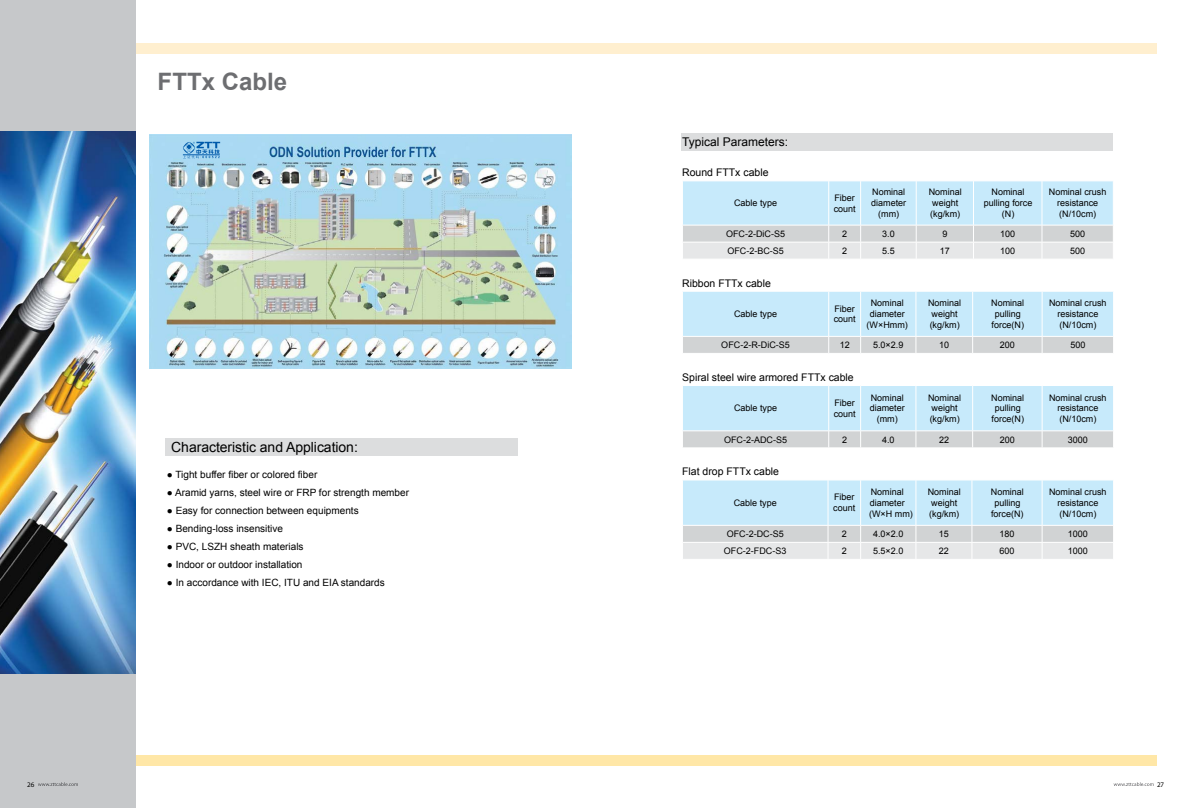
<style>
.page{position:relative;width:1191px;height:808px;background:#fff}
.page>*{position:absolute;margin:0;border:0;box-sizing:border-box;transform-origin:0 0}
.t1{font:700 24px "Arial";color:#6d6e71}
.t2{font:14px "Arial";letter-spacing:-.005em;color:#000}
.t3{font:12px "Arial";color:#000}
.t4{font:10.5px "Arial";color:#000}
.t5{font:10px "Arial";color:#000}
.t6{font:9px/10.8px "Arial";color:#000;text-align:center}
.t7{font:7px "Myriad Pro";color:#000}
</style>
<div class="page">
<svg style="left:1113px;top:782px;width:40px;height:4px"></svg>
<div style="left:136px;top:44px;width:1020px;height:10px;background:#ffefcf"></div>
<div style="left:136px;top:755px;width:1020px;height:11px;background:#ffe7a7"></div>
<div style="left:0;top:0;width:136px;height:808px;background:#c6c8ca"></div>
<img style="left:0;top:132px;width:135px;height:542px">
<div style="left:165px;top:438px;width:353px;height:18px;background:#dcddde"></div>
<img style="left:149px;top:134px;width:422px;height:235px">
<svg style="left:183px;top:142px;width:37px;height:17px"></svg>
<div style="left:680px;top:134px;width:432px;height:17px;background:#dcddde"></div>
<svg style="left:683px;top:181px;width:430px;height:78px;background:#d1e5ef"></svg>
<hr style="left:860px;top:181px;width:56px;height:1px;background:#fff">
<hr style="left:860px;top:181px;width:1px;height:44px;background:#fff">
<hr style="left:916px;top:181px;width:57px;height:1px;background:#fff">
<hr style="left:916px;top:181px;width:1px;height:44px;background:#fff">
<hr style="left:973px;top:181px;width:69px;height:1px;background:#fff">
<hr style="left:973px;top:181px;width:1px;height:44px;background:#fff">
<hr style="left:1041px;top:181px;width:1px;height:44px;background:#fff">
<hr style="left:860px;top:225px;width:56px;height:1px;background:#fff">
<hr style="left:916px;top:225px;width:57px;height:1px;background:#fff">
<hr style="left:973px;top:225px;width:69px;height:1px;background:#fff">
<svg style="left:683px;top:291px;width:430px;height:62px;background:#cbe4f1"></svg>
<hr style="left:916px;top:291px;width:56px;height:1px;background:#fff">
<hr style="left:915px;top:291px;width:1px;height:45px;background:#fff">
<hr style="left:972px;top:291px;width:70px;height:1px;background:#fff">
<hr style="left:972px;top:291px;width:1px;height:45px;background:#fff">
<hr style="left:1041px;top:291px;width:1px;height:45px;background:#fff">
<hr style="left:916px;top:336px;width:56px;height:1px;background:#fff">
<hr style="left:972px;top:336px;width:70px;height:1px;background:#fff">
<svg style="left:683px;top:386px;width:430px;height:62px;background:#cbe4f1"></svg>
<svg style="left:683px;top:480px;width:430px;height:79px;background:#d1e5ef"></svg>
<hr style="left:916px;top:480px;width:56px;height:1px;background:#fff">
<hr style="left:915px;top:480px;width:1px;height:45px;background:#fff">
<hr style="left:972px;top:480px;width:70px;height:1px;background:#fff">
<hr style="left:971px;top:480px;width:1px;height:45px;background:#fff">
<hr style="left:1041px;top:480px;width:1px;height:45px;background:#fff">
<hr style="left:916px;top:525px;width:56px;height:1px;background:#fff">
<hr style="left:972px;top:525px;width:70px;height:1px;background:#fff">
<h1 class="t1" style="left:158px;top:65px;width:131px">FTTx Cable</h1>
<h2 class="t2" style="left:171px;top:437px;width:188px">Characteristic and Application:</h2>
<p class="t5" style="left:167px;top:468px;width:152px">● Tight buffer fiber or colored fiber</p>
<p class="t5" style="left:167px;top:486px;width:244px">● Aramid yarns, steel wire or FRP for strength member</p>
<p class="t5" style="left:167px;top:504px;width:193px">● Easy for connection between equipments</p>
<p class="t5" style="left:167px;top:522px;width:118px">● Bending-loss insensitive</p>
<p class="t5" style="left:167px;top:540px;width:138px">● PVC, LSZH sheath materials</p>
<p class="t5" style="left:167px;top:558px;width:137px">● Indoor or outdoor installation</p>
<p class="t5" style="left:167px;top:576px;width:219px">● In accordance with IEC, ITU and EIA standards</p>
<h3 class="t3" style="left:682px;top:134px;width:108px">Typical Parameters:</h3>
<p class="t4" style="left:682px;top:166px;width:88px">Round FTTx cable</p>
<p class="t6" style="left:734px;top:198px;width:45px">Cable type</p>
<p class="t6" style="left:833px;top:192px;width:24px;text-align:left">Fiber count</p>
<p class="t6" style="left:871px;top:187px;width:37px">Nominal diameter (mm)</p>
<p class="t6" style="left:928px;top:187px;width:35px;text-align:left">Nominal weight (kg/km)</p>
<p class="t6" style="left:983px;top:187px;width:50px">Nominal pulling force (N)</p>
<p class="t6" style="left:1049px;top:187px;width:59px">Nominal crush resistance (N/10cm)</p>
<p class="t6" style="left:726px;top:228px;width:60px">OFC-2-DiC-S5</p>
<p class="t6" style="left:842px;top:228px;width:7px">2</p>
<p class="t6" style="left:882px;top:228px;width:14px">3.0</p>
<p class="t6" style="left:942px;top:228px;width:7px">9</p>
<p class="t6" style="left:1000px;top:228px;width:17px">100</p>
<p class="t6" style="left:1070px;top:228px;width:17px">500</p>
<p class="t6" style="left:727px;top:245px;width:58px">OFC-2-BC-S5</p>
<p class="t6" style="left:842px;top:245px;width:7px">2</p>
<p class="t6" style="left:882px;top:245px;width:14px">5.5</p>
<p class="t6" style="left:940px;top:245px;width:12px">17</p>
<p class="t6" style="left:1000px;top:245px;width:17px">100</p>
<p class="t6" style="left:1070px;top:245px;width:17px">500</p>
<p class="t4" style="left:682px;top:276px;width:90px">Ribbon FTTx cable</p>
<p class="t6" style="left:734px;top:309px;width:45px">Cable type</p>
<p class="t6" style="left:833px;top:303px;width:24px;text-align:left">Fiber count</p>
<p class="t6" style="left:866px;top:298px;width:43px">Nominal diameter (W×Hmm)</p>
<p class="t6" style="left:928px;top:298px;width:35px;text-align:left">Nominal weight (kg/km)</p>
<p class="t6" style="left:991px;top:298px;width:35px">Nominal pulling force(N)</p>
<p class="t6" style="left:1049px;top:298px;width:59px">Nominal crush resistance (N/10cm)</p>
<p class="t6" style="left:721px;top:340px;width:70px">OFC-2-R-DiC-S5</p>
<p class="t6" style="left:839px;top:340px;width:12px">12</p>
<p class="t6" style="left:873px;top:340px;width:32px">5.0×2.9</p>
<p class="t6" style="left:939px;top:340px;width:12px">10</p>
<p class="t6" style="left:999px;top:340px;width:17px">200</p>
<p class="t6" style="left:1070px;top:340px;width:17px">500</p>
<p class="t4" style="left:682px;top:370px;width:173px">Spiral steel wire armored FTTx cable</p>
<p class="t6" style="left:734px;top:403px;width:45px">Cable type</p>
<p class="t6" style="left:833px;top:397px;width:24px;text-align:left">Fiber count</p>
<p class="t6" style="left:869px;top:392px;width:37px">Nominal diameter (mm)</p>
<p class="t6" style="left:928px;top:392px;width:35px;text-align:left">Nominal weight (kg/km)</p>
<p class="t6" style="left:991px;top:392px;width:35px">Nominal pulling force(N)</p>
<p class="t6" style="left:1049px;top:392px;width:59px">Nominal crush resistance (N/10cm)</p>
<p class="t6" style="left:724px;top:434px;width:64px">OFC-2-ADC-S5</p>
<p class="t6" style="left:842px;top:434px;width:7px">2</p>
<p class="t6" style="left:882px;top:434px;width:14px">4.0</p>
<p class="t6" style="left:939px;top:434px;width:12px">22</p>
<p class="t6" style="left:999px;top:434px;width:17px">200</p>
<p class="t6" style="left:1067px;top:434px;width:22px">3000</p>
<p class="t4" style="left:682px;top:465px;width:98px">Flat drop FTTx cable</p>
<p class="t6" style="left:733px;top:497px;width:45px">Cable type</p>
<p class="t6" style="left:833px;top:492px;width:24px;text-align:left">Fiber count</p>
<p class="t6" style="left:869px;top:487px;width:45px;text-align:left">Nominal diameter (W×H mm)</p>
<p class="t6" style="left:927px;top:487px;width:35px;text-align:left">Nominal weight (kg/km)</p>
<p class="t6" style="left:991px;top:487px;width:35px">Nominal pulling force(N)</p>
<p class="t6" style="left:1049px;top:487px;width:59px">Nominal crush resistance (N/10cm)</p>
<p class="t6" style="left:726px;top:529px;width:58px">OFC-2-DC-S5</p>
<p class="t6" style="left:842px;top:529px;width:7px">2</p>
<p class="t6" style="left:873px;top:529px;width:32px">4.0×2.0</p>
<p class="t6" style="left:939px;top:529px;width:12px">15</p>
<p class="t6" style="left:999px;top:529px;width:17px">180</p>
<p class="t6" style="left:1067px;top:529px;width:22px">1000</p>
<p class="t6" style="left:724px;top:546px;width:64px">OFC-2-FDC-S3</p>
<p class="t6" style="left:842px;top:546px;width:7px">2</p>
<p class="t6" style="left:873px;top:546px;width:32px">5.5×2.0</p>
<p class="t6" style="left:939px;top:546px;width:12px">22</p>
<p class="t6" style="left:999px;top:546px;width:17px">600</p>
<p class="t6" style="left:1067px;top:546px;width:22px">1000</p>
<p class="t7" style="left:27px;top:780px;width:9px">26</p>
<p class="t7" style="left:1157px;top:780px;width:9px">27</p>
</div>
